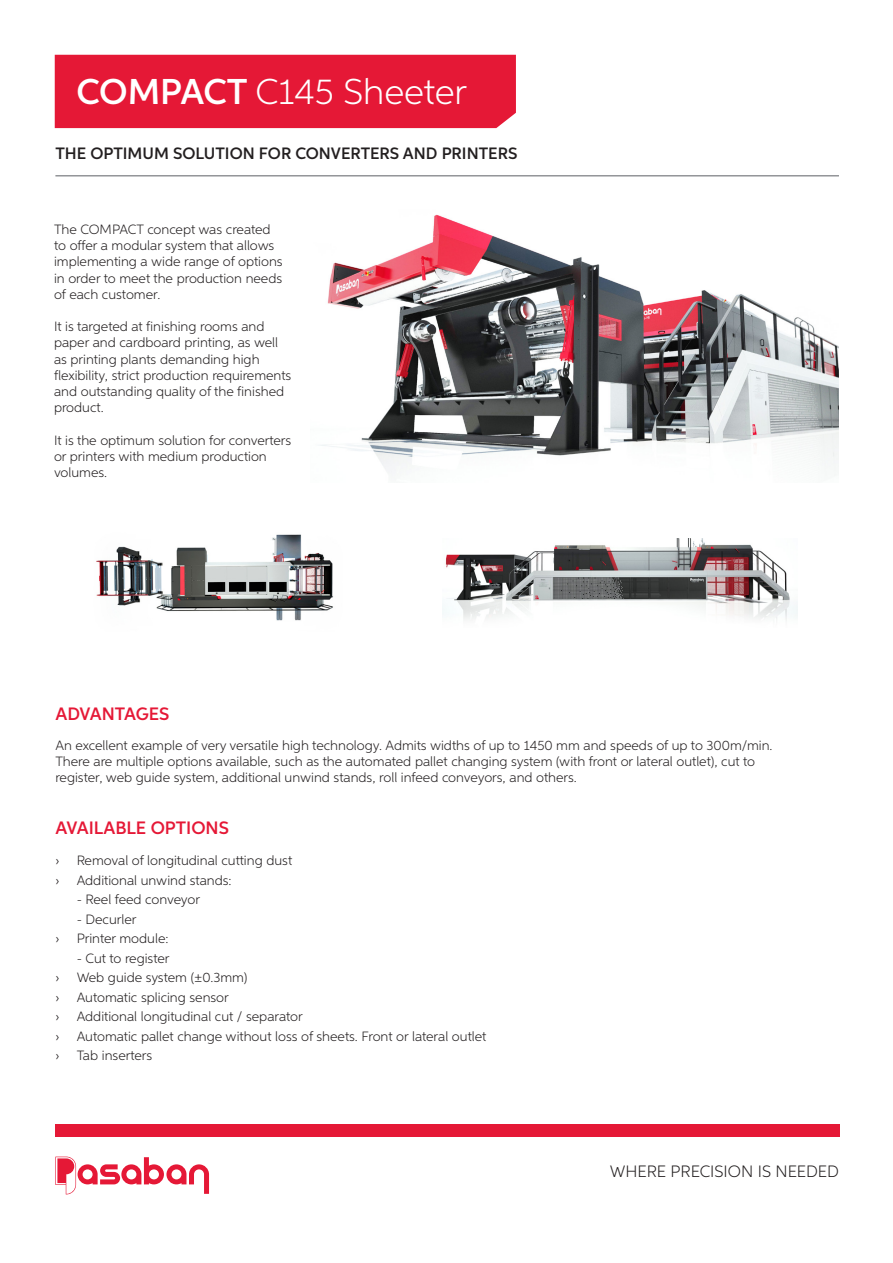
<style>
.page{position:relative;width:893px;height:1263px;background:#fff}
.page>*{position:absolute;margin:0;border:0;box-sizing:border-box;transform-origin:0 0}
.t1{font:300 36px "Aspira";color:#fff}
.t2{font:600 18px "Aspira";color:#e51836}
.t3{font:600 16.5px "Aspira";color:#231f20}
.t4{font:300 16.5px "Aspira";color:#231f20}
.t5{font:300 13.5px/16.2px "Aspira";color:#231f20}
.s1{font-weight:600}
</style>
<div class="page">
<div style="left:55px;top:1124px;width:785px;height:13px;background:#e51836"></div>
<svg style="left:55px;top:1156px;width:154px;height:38px"></svg>
<div style="left:55px;top:55px;width:461px;height:73px;background:#e51836"></div>
<hr style="left:55px;top:175px;width:784px;height:1px;background:#939598">
<img style="left:320px;top:214px;width:519px;height:259px">
<img style="left:443px;top:539px;width:354px;height:82px">
<img style="left:96px;top:534px;width:237px;height:87px">
<h1 class="t1" style="left:77px;top:70px;width:392px"><span class="s1">COMPACT</span> C145 Sheeter</h1>
<p class="t3" style="left:55px;top:143px;width:463px">THE OPTIMUM SOLUTION FOR CONVERTERS AND PRINTERS</p>
<p class="t5" style="left:54px;top:221px;width:230px">The COMPACT concept was created to offer a modular system that allows implementing a wide range of options in order to meet the production needs of each customer.</p>
<p class="t5" style="left:54px;top:318px;width:239px">It is targeted at finishing rooms and paper and cardboard printing, as well as printing plants demanding high flexibility, strict production requirements and outstanding quality of the finished product.</p>
<p class="t5" style="left:54px;top:431px;width:239px">It is the optimum solution for converters or printers with medium production volumes.</p>
<h2 class="t2" style="left:55px;top:703px;width:116px">ADVANTAGES</h2>
<p class="t5" style="left:55px;top:737px;width:719px">An excellent example of very versatile high technology. Admits widths of up to 1450 mm and speeds of up to 300m/min.<br>There are multiple options available, such as the automated pallet changing system (with front or lateral outlet), cut to register, web guide system, additional unwind stands, roll infeed conveyors, and others.</p>
<h2 class="t2" style="left:55px;top:817px;width:175px">AVAILABLE OPTIONS</h2>
<p class="t5" style="left:55px;top:852px;width:6px">›</p>
<p class="t5" style="left:77px;top:852px;width:217px">Removal of longitudinal cutting dust</p>
<p class="t5" style="left:55px;top:872px;width:6px">›</p>
<p class="t5" style="left:77px;top:872px;width:156px">Additional unwind stands:</p>
<p class="t5" style="left:77px;top:891px;width:125px">- Reel feed conveyor</p>
<p class="t5" style="left:77px;top:911px;width:61px">- Decurler</p>
<p class="t5" style="left:55px;top:930px;width:6px">›</p>
<p class="t5" style="left:77px;top:930px;width:93px">Printer module:</p>
<p class="t5" style="left:77px;top:950px;width:94px">- Cut to register</p>
<p class="t5" style="left:55px;top:969px;width:6px">›</p>
<p class="t5" style="left:77px;top:969px;width:172px">Web guide system (±0.3mm)</p>
<p class="t5" style="left:55px;top:989px;width:6px">›</p>
<p class="t5" style="left:77px;top:989px;width:154px">Automatic splicing sensor</p>
<p class="t5" style="left:55px;top:1008px;width:6px">›</p>
<p class="t5" style="left:77px;top:1008px;width:228px">Additional longitudinal cut / separator</p>
<p class="t5" style="left:55px;top:1028px;width:6px">›</p>
<p class="t5" style="left:77px;top:1028px;width:411px">Automatic pallet change without loss of sheets. Front or lateral outlet</p>
<p class="t5" style="left:55px;top:1047px;width:6px">›</p>
<p class="t5" style="left:77px;top:1047px;width:77px">Tab inserters</p>
<p class="t4" style="left:610px;top:1161px;width:231px">WHERE PRECISION IS NEEDED</p>
</div>
